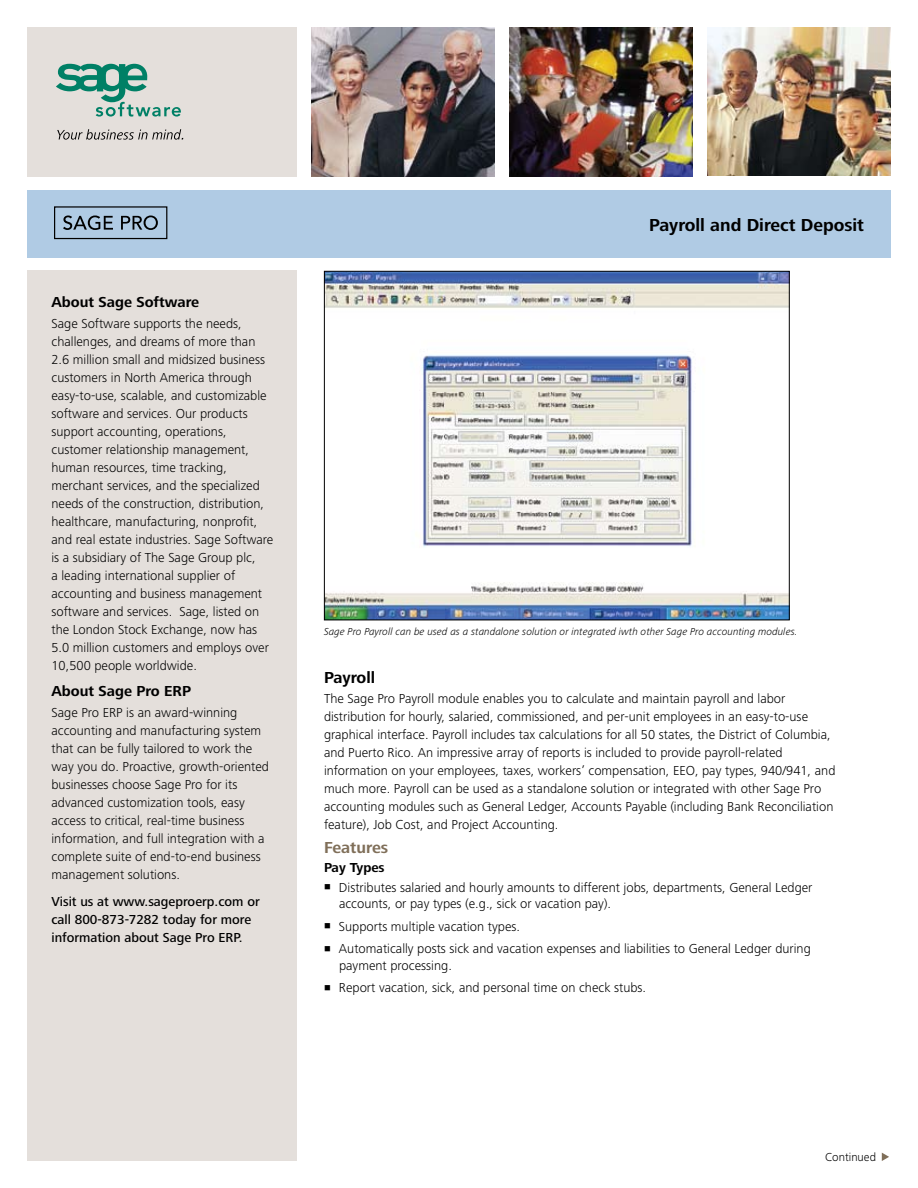
<style>
.page{position:relative;width:918px;height:1188px;background:#fff}
.page>*{position:absolute;margin:0;border:0;box-sizing:border-box;transform-origin:0 0}
.t1{font:700 18px "Frutiger Next LT";color:#000}
.t2{font:700 16.5px "Frutiger Next LT";color:#806f59}
.t3{font:700 16.5px "Frutiger Next LT";color:#000}
.t4{font:700 15px "Frutiger Next LT";color:#000}
.t5{font:300 13.5px/18px "Frutiger Next LT";color:#000}
.t6{font:500 13.5px/18px "Frutiger Next LT";color:#000}
.t7{font:700 13.5px "Frutiger Next LT";color:#000}
.t8{font:300 12px "Frutiger Next LT";color:#000}
.t9{font:italic 300 10.5px "Frutiger Next LT";color:#000}
</style>
<div class="page">
<div style="left:27px;top:27px;width:270px;height:149px;background:#e4dfdb"></div>
<div style="left:27px;top:271px;width:270px;height:890px;background:#e4dfdb"></div>
<div style="left:27px;top:190px;width:864px;height:67px;background:#b0cbe4"></div>
<img style="left:311px;top:28px;width:183px;height:148px">
<img style="left:509px;top:28px;width:183px;height:148px">
<img style="left:707px;top:28px;width:183px;height:148px">
<svg style="left:882px;top:1153px;width:7px;height:8px"></svg>
<svg style="left:57px;top:129px;width:126px;height:11px"></svg>
<svg style="left:56px;top:64px;width:125px;height:53px"></svg>
<svg style="left:63px;top:216px;width:50px;height:14px"></svg>
<svg style="left:121px;top:216px;width:37px;height:14px"></svg>
<div style="left:54px;top:206px;width:113px;height:33px;border:1px solid #000"></div>
<img style="left:326px;top:273px;width:462px;height:345px">
<p class="t4" style="left:51px;top:293px;width:149px">About Sage Software</p>
<p class="t5" style="left:51px;top:314px;width:223px">Sage Software supports the needs, challenges, and dreams of more than 2.6 million small and midsized business customers in North America through easy-to-use, scalable, and customizable software and services. Our products support accounting, operations, customer relationship management, human resources, time tracking, merchant services, and the specialized needs of the construction, distribution, healthcare, manufacturing, nonprofit, and real estate industries. Sage Software is a subsidiary of The Sage Group plc,<br>a leading international supplier of accounting and business management software and services. Sage, listed on the London Stock Exchange, now has 5.0 million customers and employs over 10,500 people worldwide.</p>
<p class="t4" style="left:51px;top:683px;width:141px">About Sage Pro ERP</p>
<p class="t5" style="left:51px;top:704px;width:219px">Sage Pro ERP is an award-winning accounting and manufacturing system that can be fully tailored to work the way you do. Proactive, growth-oriented businesses choose Sage Pro for its advanced customization tools, easy access to critical, real-time business information, and full integration with a complete suite of end-to-end business management solutions.</p>
<p class="t6" style="left:51px;top:893px;width:210px">Visit us at www.sageproerp.com or call 800-873-7282 today for more information about Sage Pro ERP.</p>
<h1 class="t1" style="left:649px;top:215px;width:216px">Payroll and Direct Deposit</h1>
<p class="t9" style="left:324px;top:625px;width:475px">Sage Pro Payroll can be used as a standalone solution or integrated iwth other Sage Pro accounting modules.</p>
<p class="t3" style="left:324px;top:669px;width:53px">Payroll</p>
<p class="t5" style="left:324px;top:689px;width:513px">The Sage Pro Payroll module enables you to calculate and maintain payroll and labor distribution for hourly, salaried, commissioned, and per-unit employees in an easy-to-use graphical interface. Payroll includes tax calculations for all 50 states, the District of Columbia, and Puerto Rico. An impressive array of reports is included to provide payroll-related information on your employees, taxes, workers’ compensation, EEO, pay types, 940/941, and much more. Payroll can be used as a standalone solution or integrated with other Sage Pro accounting modules such as General Ledger, Accounts Payable (including Bank Reconciliation feature), Job Cost, and Project Accounting.</p>
<p class="t2" style="left:324px;top:838px;width:66px">Features</p>
<p class="t7" style="left:324px;top:860px;width:62px">Pay Types</p>
<p class="t5" style="left:339px;top:879px;width:475px;line-height:16.5px;text-indent:-15px">■ Distributes salaried and hourly amounts to different jobs, departments, General Ledger accounts, or pay types (e.g., sick or vacation pay).</p>
<p class="t5" style="left:324px;top:917px;width:198px">■ Supports multiple vacation types.</p>
<p class="t5" style="left:339px;top:941px;width:473px;line-height:16.5px;text-indent:-15px">■ Automatically posts sick and vacation expenses and liabilities to General Ledger during payment processing.</p>
<p class="t5" style="left:324px;top:979px;width:324px">■ Report vacation, sick, and personal time on check stubs.</p>
<p class="t8" style="left:825px;top:1150px;width:52px">Continued</p>
</div>
